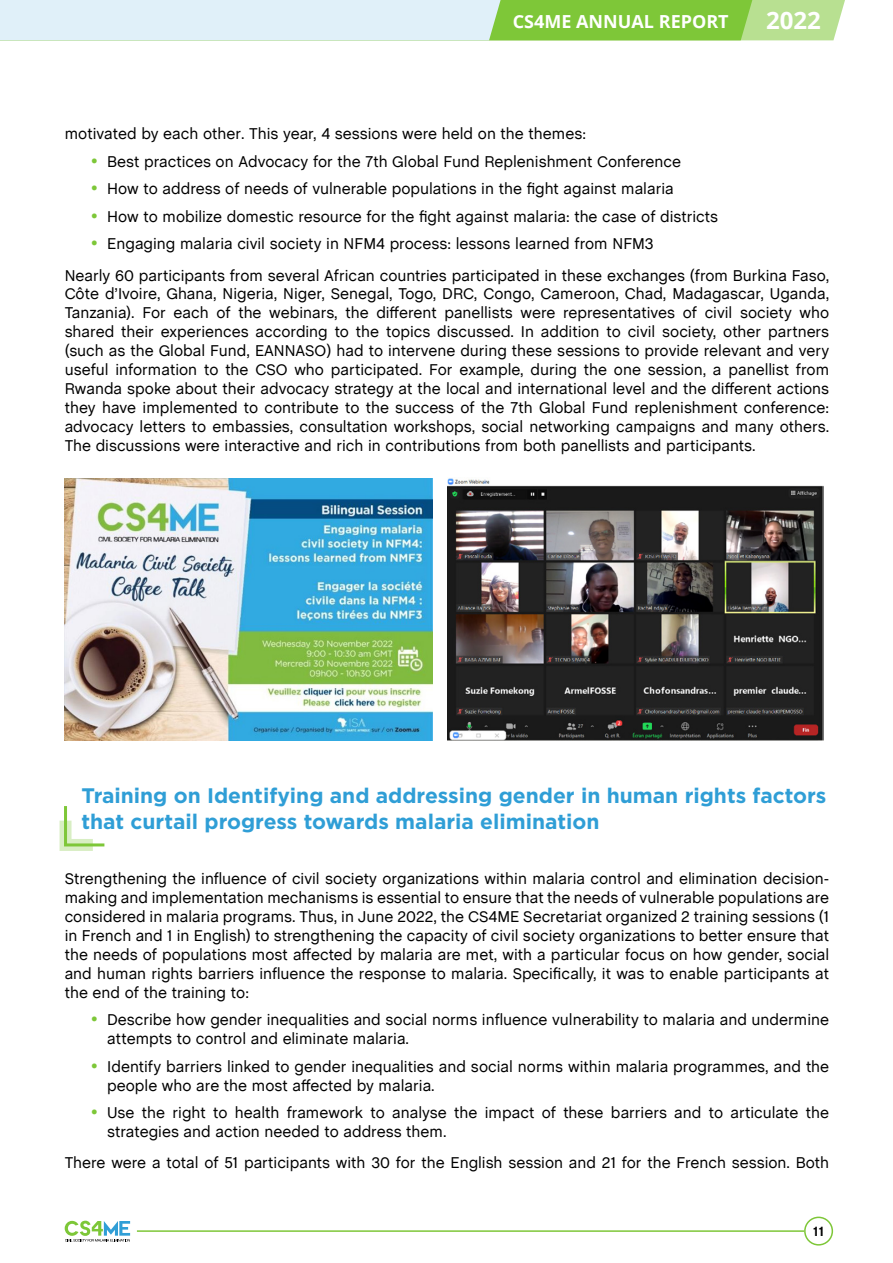
<style>
.page{position:relative;width:893px;height:1263px;background:#fff}
.page>*{position:absolute;margin:0;border:0;box-sizing:border-box;transform-origin:0 0}
.t1{font:700 24px "Open Sans";color:#fff}
.t2{font:700 21px/25.2px "Gotham Pro";color:#2f9ed6}
.t3{font:700 18px "Open Sans";color:#fff}
.t4{font:15.75px/18.9px "Chalet";color:#000}
.t5{font:700 13.5px "Chalet";color:#000}
.s1{font-weight:700;font-size:19.5px;color:#7dc738}
</style>
<div class="page">
<svg style="left:0;top:0;width:845px;height:40px;background:#bee2b4"></svg>
<hr style="left:137px;top:1230px;width:667px;height:2px;background:#7ec738">
<svg style="left:65px;top:1221px;width:65px;height:20px"></svg>
<div style="left:804px;top:1216px;width:29px;height:29px;border:2px solid #7ec738;border-radius:50%"></div>
<img style="left:65px;top:478px;width:367px;height:262px">
<img style="left:448px;top:478px;width:376px;height:262px">
<svg style="left:59px;top:806px;width:46px;height:45px"></svg>
<p class="t3" style="left:513px;top:9px;width:217px">CS4ME ANNUAL REPORT</p>
<h1 class="t1" style="left:766px;top:4px;width:56px">2022</h1>
<p class="t4" style="left:65px;top:123px;width:523px">motivated by each other. This year, 4 sessions were held on the themes:</p>
<p class="t4" style="left:92px;top:150px;width:591px"><span class="s1">•</span> Best practices on Advocacy for the 7th Global Fund Replenishment Conference</p>
<p class="t4" style="left:92px;top:178px;width:584px"><span class="s1">•</span> How to address of needs of vulnerable populations in the fight against malaria</p>
<p class="t4" style="left:92px;top:205px;width:628px"><span class="s1">•</span> How to mobilize domestic resource for the fight against malaria: the case of districts</p>
<p class="t4" style="left:65px;top:226px;width:766px;line-height:31.7px;text-indent:27px"><span class="s1">•</span> Engaging malaria civil society in NFM4 process: lessons learned from NFM3<br>Nearly 60 participants from several African countries participated in these exchanges (from Burkina Faso,</p>
<p class="t4" style="left:65px;top:283px;width:766px;text-align:justify">Côte d’Ivoire, Ghana, Nigeria, Niger, Senegal, Togo, DRC, Congo, Cameroon, Chad, Madagascar, Uganda, Tanzania). For each of the webinars, the different panellists were representatives of civil society who shared their experiences according to the topics discussed. In addition to civil society, other partners (such as the Global Fund, EANNASO) had to intervene during these sessions to provide relevant and very useful information to the CSO who participated. For example, during the one session, a panellist from Rwanda spoke about their advocacy strategy at the local and international level and the different actions they have implemented to contribute to the success of the 7th Global Fund replenishment conference: advocacy letters to embassies, consultation workshops, social networking campaigns and many others.<br>The discussions were interactive and rich in contributions from both panellists and participants.</p>
<h2 class="t2" style="left:81px;top:783px;width:746px">Training on Identifying and addressing gender in human rights factors that curtail progress towards malaria elimination</h2>
<p class="t4" style="left:65px;top:868px;width:766px;text-align:justify">Strengthening the influence of civil society organizations within malaria control and elimination decision&shy;making and implementation mechanisms is essential to ensure that the needs of vulnerable populations are considered in malaria programs. Thus, in June 2022, the CS4ME Secretariat organized 2 training sessions (1 in French and 1 in English) to strengthening the capacity of civil society organizations to better ensure that the needs of populations most affected by malaria are met, with a particular focus on how gender, social and human rights barriers influence the response to malaria. Specifically, it was to enable participants at the end of the training to:</p>
<p class="t4" style="left:107px;top:1009px;width:723px;text-indent:-16px"><span class="s1">•</span> Describe how gender inequalities and social norms influence vulnerability to malaria and undermine attempts to control and eliminate malaria.</p>
<p class="t4" style="left:107px;top:1055px;width:724px;text-indent:-16px"><span class="s1">•</span> Identify barriers linked to gender inequalities and social norms within malaria programmes, and the people who are the most affected by malaria.</p>
<p class="t4" style="left:107px;top:1102px;width:723px;text-indent:-16px"><span class="s1">•</span> Use the right to health framework to analyse the impact of these barriers and to articulate the strategies and action needed to address them.</p>
<p class="t4" style="left:65px;top:1152px;width:766px">There were a total of 51 participants with 30 for the English session and 21 for the French session. Both</p>
<p class="t5" style="left:813px;top:1223px;width:13px">11</p>
</div>
